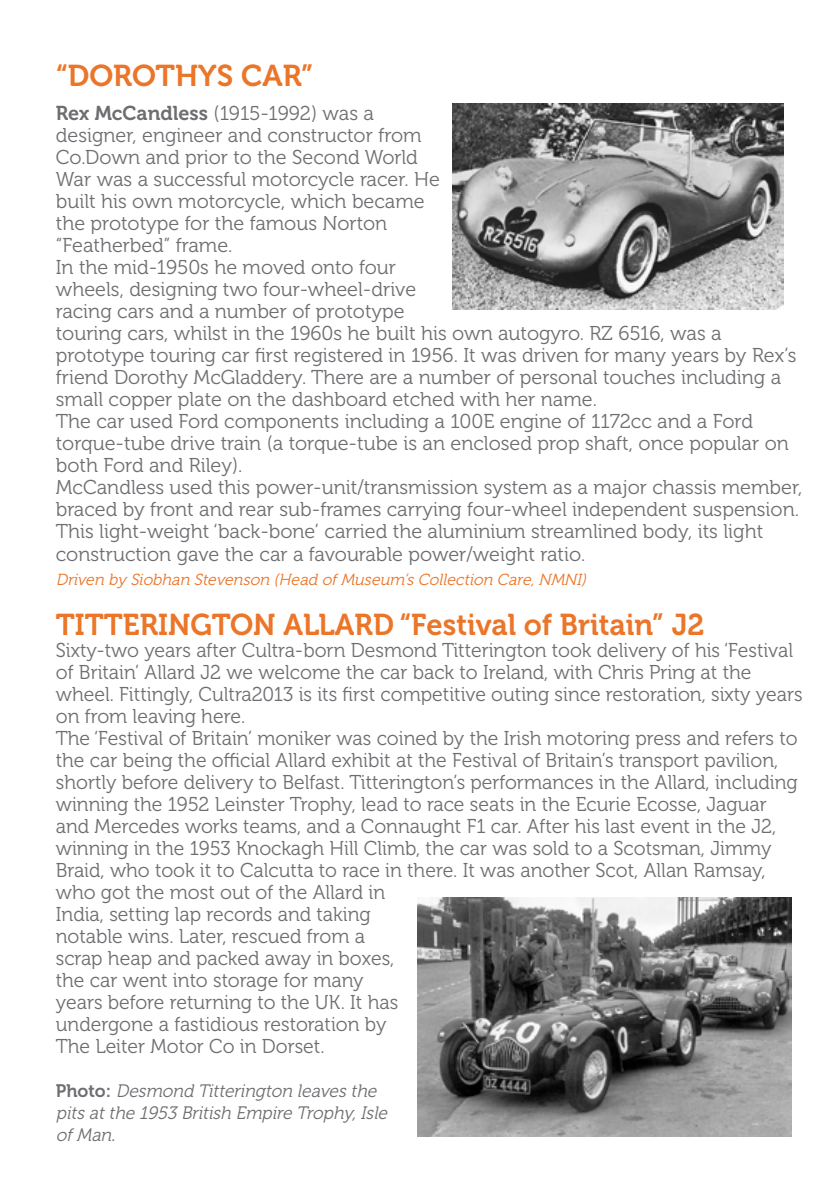
<style>
.page{position:relative;width:840px;height:1191px;background:#fff}
.page>*{position:absolute;margin:0;border:0;box-sizing:border-box;transform-origin:0 0}
.t1{font:30px "Museo 700";color:#eb7528}
.t2{font:20px/22px "Museo 300";color:#6d6e71}
.t3{font:italic 18px/22px "Museo 300";color:#6d6e71}
.t4{font:italic 16px "Museo 300";color:#eb7528}
.s1{font-family:"Museo 700"}
.s2{font-family:"Museo 700";font-style:normal}
.s3{font-size:20px}
</style>
<div class="page">
<img style="left:452px;top:103px;width:330px;height:207px">
<img style="left:417px;top:897px;width:374px;height:239px">
<h1 class="t1" style="left:56px;top:59px;width:259px">“DOROTHYS CAR”</h1>
<p class="t2" style="left:56px;top:103px;width:747px"><span class="s1">Rex McCandless</span> (1915-1992) was a<br>designer, engineer and constructor from<br>Co.Down and prior to the Second World<br>War was a successful motorcycle racer. He<br>built his own motorcycle, which became<br>the prototype for the famous Norton<br>“Featherbed” frame.<br>In the mid-1950s he moved onto four<br>wheels, designing two four-wheel-drive<br>racing cars and a number of prototype<br>touring cars, whilst in the 1960s he built his own autogyro. RZ 6516, was a prototype touring car first registered in 1956. It was driven for many years by Rex’s friend Dorothy McGladdery. There are a number of personal touches including a small copper plate on the dashboard etched with her name.<br>The car used Ford components including a 100E engine of 1172cc and a Ford torque-tube drive train (a torque-tube is an enclosed prop shaft, once popular on both Ford and Riley).<br>McCandless used this power-unit/transmission system as a major chassis member, braced by front and rear sub-frames carrying four-wheel independent suspension.<br>This light-weight ‘back-bone’ carried the aluminium streamlined body, its light construction gave the car a favourable power/weight ratio.</p>
<p class="t4" style="left:56px;top:570px;width:535px">Driven by Siobhan Stevenson (Head ofMuseum’sCollection Care,NMNI)</p>
<h1 class="t1" style="left:56px;top:607px;width:649px">TITTERINGTON ALLARD “Festival of Britain” J2</h1>
<p class="t2" style="left:56px;top:639px;width:748px">Sixty-two years after Cultra-born Desmond Titterington took delivery of his ‘Festival of Britain’ Allard J2 we welcome the car back to Ireland, with Chris Pring at the wheel. Fittingly, Cultra2013 is its first competitive outing since restoration, sixty years on from leaving here.<br>The ‘Festival of Britain’ moniker was coined by the Irish motoring press and refers to the car being the official Allard exhibit at the Festival of Britain’s transport pavilion, shortly before delivery to Belfast. Titterington’s performances in the Allard, including winning the 1952 Leinster Trophy, lead to race seats in the Ecurie Ecosse, Jaguar and Mercedes works teams, and a Connaught F1 car. After his last event in the J2, winning in the 1953 Knockagh Hill Climb, the car was sold to a Scotsman, Jimmy Braid, who took it to Calcutta to race in there. It was another Scot, Allan Ramsay, who got the most out of the Allard in<br>India, setting lap records and taking<br>notable wins. Later, rescued from a<br>scrap heap and packed away in boxes,<br>the car went into storage for many<br>years before returning to the UK. It has<br>undergone a fastidious restoration by<br>The Leiter Motor Co in Dorset.</p>
<p class="t3" style="left:56px;top:1079px;width:337px"><span class="s2">P h o t o :</span> Desmond Titterington leavesthe pitsatthe 1953 British Empire Trophy,Isle ofMan<span class="s3">.</span></p>
</div>
